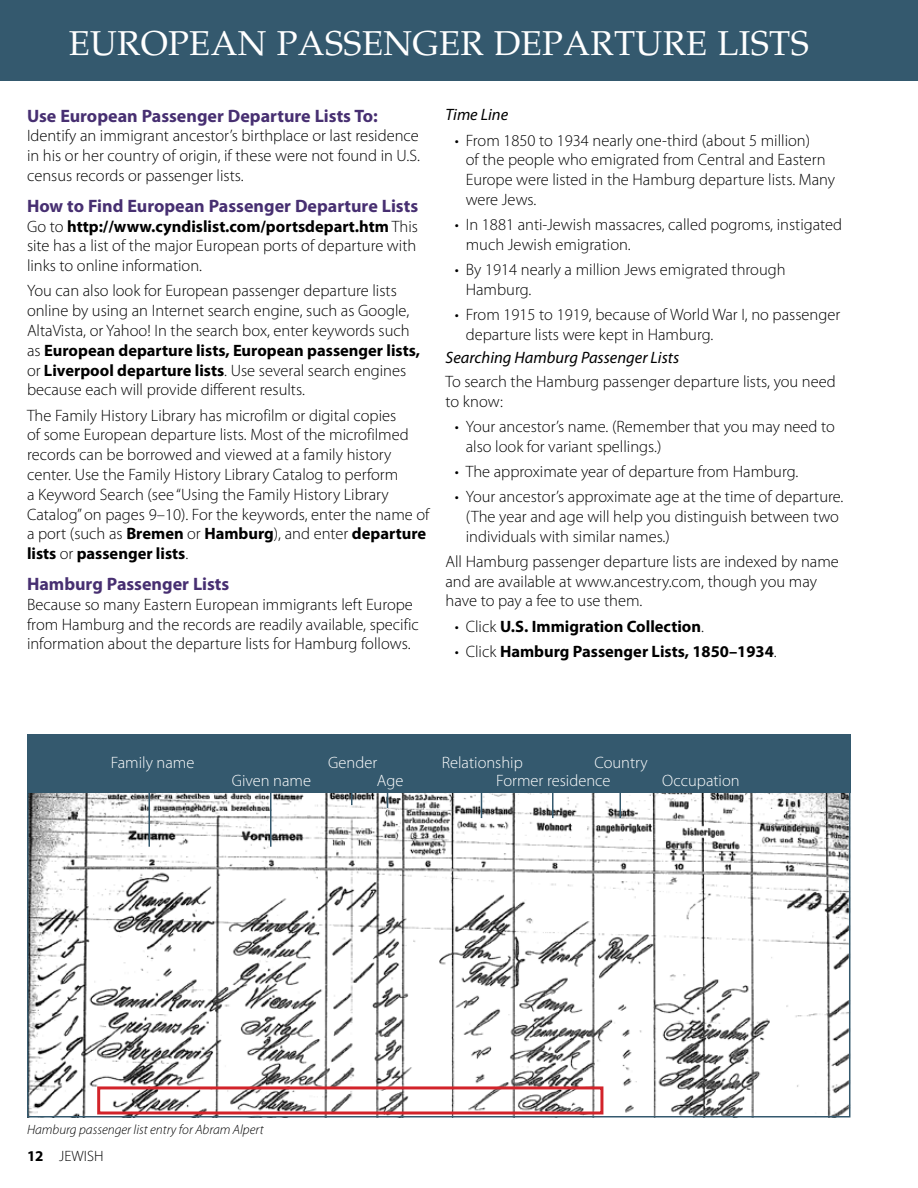
<style>
.page{position:relative;width:918px;height:1188px;background:#fff}
.page>*{position:absolute;margin:0;border:0;box-sizing:border-box;transform-origin:0 0}
.t1{font:34.5px "Palatino LT Std";letter-spacing:.01em;color:#fff}
.t2{font:700 18px "Myriad Pro";color:#472f71}
.t3{font:300 16.5px/19.8px "Myriad Pro";color:#000}
.t4{font:300 16.5px/17.7px "Myriad Pro";color:#fff}
.t5{font:700 16.5px "Myriad Pro";color:#000}
.t6{font:italic 16.5px "Myriad Pro";color:#000}
.t7{font:300 15px "Myriad Pro";color:#000}
.t8{font:italic 300 13.5px "Myriad Pro";color:#000}
.s1{font-weight:700}
.s2{font-weight:300}
</style>
<div class="page">
<div style="left:0;top:0;width:918px;height:81px;background:#34596e"></div>
<img style="left:30px;top:793px;width:817px;height:322px">
<div style="left:97px;top:1086px;width:506px;height:29px;border:3px solid #d2232a"></div>
<div style="left:27px;top:735px;width:823px;height:58px;background:#34596e"></div>
<hr style="left:148px;top:790px;width:2px;height:57px;background:#34596e">
<hr style="left:270px;top:790px;width:2px;height:57px;background:#34596e">
<svg style="left:351px;top:793px;width:1px;height:12px"></svg>
<svg style="left:387px;top:793px;width:1px;height:15px"></svg>
<svg style="left:481px;top:793px;width:1px;height:25px"></svg>
<hr style="left:552px;top:792px;width:2px;height:26px;background:#34596e">
<svg style="left:620px;top:793px;width:1px;height:25px"></svg>
<h1 class="t1" style="left:69px;top:23px;width:48px">EURO</h1>
<h1 class="t1" style="left:168px;top:23px;width:48px">PEAN</h1>
<h1 class="t1" style="left:277px;top:23px;width:24px">PASSENGER</h1>
<h1 class="t1" style="left:494px;top:23px;width:95px">DEPARTURE</h1>
<h1 class="t1" style="left:717px;top:23px;width:40px">LISTS</h1>
<p class="t2" style="left:27px;top:104px;width:352px">Use European Passenger Departure Lists To:</p>
<p class="t3" style="left:27px;top:126px;width:394px;text-align:justify">Identify an immigrant ancestor’s birthplace or last residence in his or her country of origin, if these were not found in U.S. census records or passenger lists.</p>
<p class="t2" style="left:27px;top:194px;width:393px">How to Find European Passenger Departure Lists</p>
<p class="t3" style="left:27px;top:216px;width:392px;text-align:justify">Go to <span class="s1">http://www.cyndislist.com/portsdepart.htm</span> This site has a list of the major European ports of departure with links to online information.</p>
<p class="t3" style="left:27px;top:281px;width:395px">You can also look for European passenger departure lists online by using an Internet search engine, such as Google, AltaVista, or Yahoo! In the search box, enter keywords such as <span class="s1">European departure lists, European passenger lists, </span>or <span class="s1">Liverpool departure lists</span>. Use several search engines because each will provide different results.</p>
<p class="t3" style="left:27px;top:405px;width:404px">The Family History Library has microfilm or digital copies<br>of some European departure lists. Most of the microfilmed records can be borrowed and viewed at a family history center. Use the Family History Library Catalog to perform<br>a Keyword Search (see “Using the Family History Library Catalog” on pages 9–10). For the keywords, enter the name of a port (such as <span class="s1">Bremen</span> or <span class="s1">Hamburg</span>), and enter <span class="s1">departure lists</span> or <span class="s1">passenger lists</span>.</p>
<p class="t2" style="left:27px;top:572px;width:204px">Hamburg Passenger Lists</p>
<p class="t3" style="left:27px;top:594px;width:393px">Because so many Eastern European immigrants left Europe from Hamburg and the records are readily available, specific information about the departure lists for Hamburg follows.</p>
<p class="t6" style="left:446px;top:105px;width:64px">Time Line</p>
<p class="t3" style="left:466px;top:130px;width:371px;text-indent:-11px">• From 1850 to 1934 nearly one-third (about 5 million)<br>of the people who emigrated from Central and Eastern Europe were listed in the Hamburg departure lists. Many were Jews.</p>
<p class="t3" style="left:466px;top:215px;width:378px;text-indent:-11px">• In 1881 anti-Jewish massacres, called pogroms, instigated much Jewish emigration.</p>
<p class="t3" style="left:466px;top:260px;width:321px;text-indent:-11px">• By 1914 nearly a million Jews emigrated through<br>Hamburg.</p>
<p class="t3" style="left:466px;top:305px;width:376px;text-indent:-11px">• From 1915 to 1919, because of World War I, no passenger departure lists were kept in Hamburg.</p>
<p class="t6" style="left:446px;top:348px;width:235px">Searching Hamburg Passenger Lists</p>
<p class="t3" style="left:446px;top:371px;width:392px">To search the Hamburg passenger departure lists, you need to know:</p>
<p class="t3" style="left:466px;top:416px;width:371px;text-indent:-11px">• Your ancestor’s name. (Remember that you may need to also look for variant spellings.)</p>
<p class="t3" style="left:455px;top:461px;width:345px">• The approximate year of departure from Hamburg.</p>
<p class="t3" style="left:466px;top:486px;width:379px;text-indent:-11px">• Your ancestor’s approximate age at the time of departure. (The year and age will help you distinguish between two individuals with similar names.)</p>
<p class="t3" style="left:446px;top:551px;width:395px">All Hamburg passenger departure lists are indexed by name and are available at www.ancestry.com, though you may have to pay a fee to use them.</p>
<p class="t5" style="left:455px;top:615px;width:251px"><span class="s2">• Click</span> U.S. Immigration Collection<span class="s2">.</span></p>
<p class="t5" style="left:455px;top:640px;width:323px"><span class="s2">• Click</span> Hamburg Passenger Lists, 1850–1934<span class="s2">.</span></p>
<p class="t4" style="left:111px;top:753px;width:85px">Family name</p>
<p class="t4" style="left:232px;top:771px;width:81px">Given name</p>
<p class="t4" style="left:377px;top:753px;width:28px;text-indent:-49px">Gender<br>Age</p>
<p class="t4" style="left:442px;top:753px;width:83px">Relationship</p>
<p class="t4" style="left:594px;top:753px;width:55px">Country</p>
<p class="t4" style="left:496px;top:771px;width:116px">Former residence</p>
<p class="t4" style="left:662px;top:771px;width:79px">Occupation</p>
<p class="t8" style="left:27px;top:1121px;width:238px">Hamburg passenger list entry for Abram Alpert</p>
<p class="t7" style="left:27px;top:1147px;width:78px"><span class="s1">12</span> JEWISH</p>
</div>
